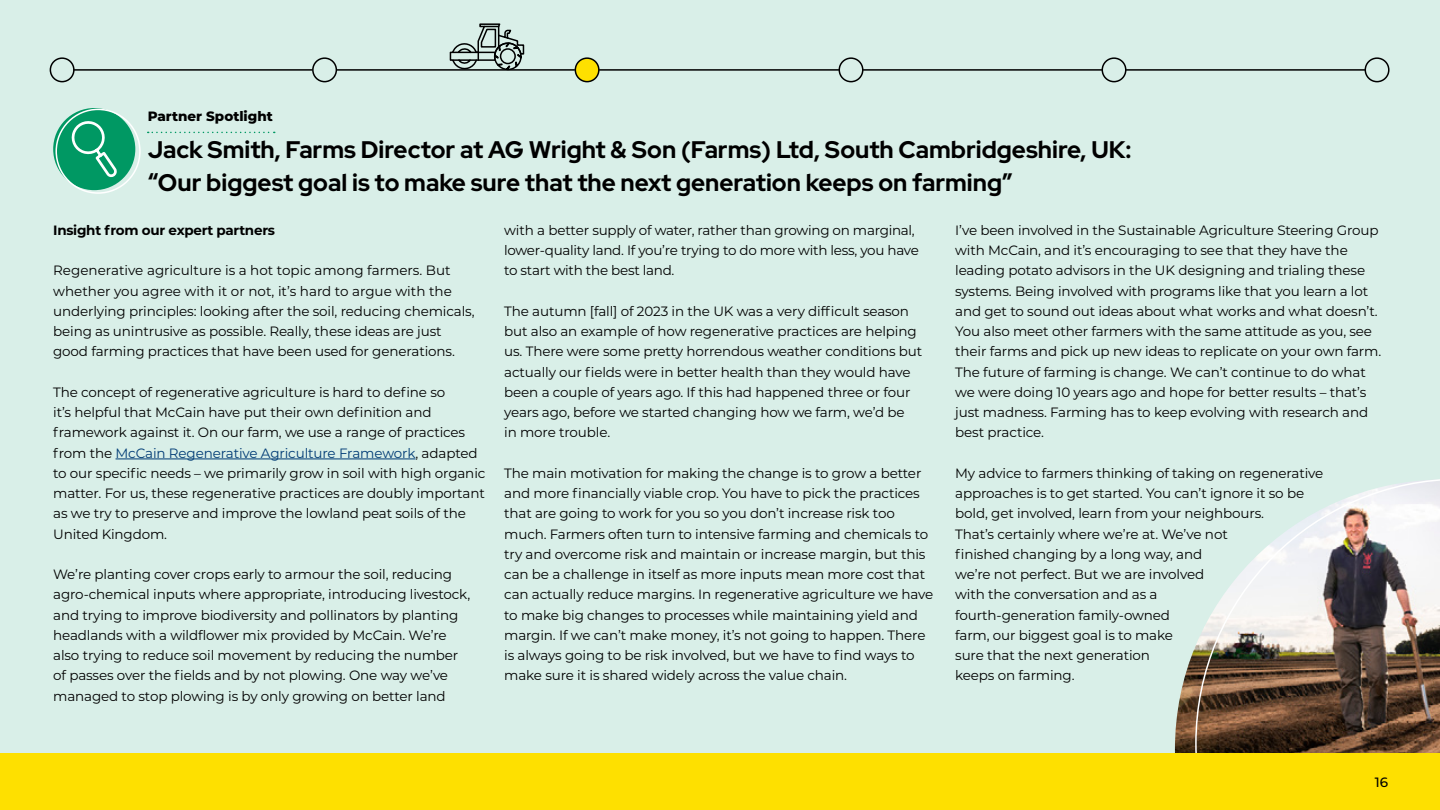
<style>
.page{position:relative;width:1440px;height:810px;background:#fff}
.page>*{position:absolute;margin:0;border:0;box-sizing:border-box;transform-origin:0 0}
.t1{font:800 24px/33px "Red Hat Display";color:#000}
.t2{font:13.5px/20.2px "Montserrat";letter-spacing:-.01em;color:#000}
.t3{font:700 13.5px "Montserrat";letter-spacing:-.02em;color:#000}
.t4{font:800 13.5px "Montserrat";color:#000}
.t5{font:500 13.5px "Montserrat";color:#000}
.s1{color:#003b75}
</style>
<div class="page">
<div style="left:1px;top:1px;width:1439px;height:809px;background:#d9efe8"></div>
<hr style="left:116px;top:459px;width:300px;height:1px;background:#003b75">
<hr style="left:1126px;top:69px;width:239px;height:2px;background:#000">
<hr style="left:863px;top:69px;width:239px;height:2px;background:#000">
<hr style="left:600px;top:69px;width:239px;height:2px;background:#000">
<hr style="left:337px;top:69px;width:237px;height:2px;background:#000">
<hr style="left:74px;top:69px;width:238px;height:2px;background:#000">
<div style="left:50px;top:57px;width:25px;height:25px;border:2px solid #000;border-radius:50%"></div>
<div style="left:312px;top:57px;width:25px;height:25px;border:2px solid #000;border-radius:50%"></div>
<div style="left:575px;top:58px;width:24px;height:24px;background:#fee000;border-radius:50%"></div>
<div style="left:575px;top:57px;width:25px;height:25px;border:2px solid #000;border-radius:50%"></div>
<div style="left:839px;top:57px;width:25px;height:25px;border:2px solid #000;border-radius:50%"></div>
<div style="left:1102px;top:57px;width:25px;height:25px;border:2px solid #000;border-radius:50%"></div>
<div style="left:1365px;top:57px;width:25px;height:25px;border:2px solid #000;border-radius:50%"></div>
<svg style="left:449px;top:23px;width:96px;height:48px"></svg>
<img style="left:1175px;top:648px;width:20px;height:106px">
<img style="left:1195px;top:479px;width:245px;height:275px">
<div style="left:53px;top:108px;width:82px;height:82px;background:#009863;border-radius:50%"></div>
<svg style="left:71px;top:121px;width:46px;height:56px"></svg>
<div style="left:55px;top:109px;width:86px;height:85px;border:2px solid #fff;border-radius:50%"></div>
<svg style="left:148px;top:132px;width:127px;height:1px"></svg>
<div style="left:0;top:754px;width:1440px;height:56px;background:#fee000"></div>
<p class="t4" style="left:148px;top:106px;width:127px">Partner Spotlight</p>
<h1 class="t1" style="left:148px;top:133px;width:985px">Jack Smith, Farms Director at AG Wright &amp; Son (Farms) Ltd, South Cambridgeshire, UK: “Our biggest goal is to make sure that the next generation keeps on farming”</h1>
<p class="t3" style="left:53px;top:220px;width:223px">Insight from our expert partners</p>
<p class="t2" style="left:53px;top:260px;width:423px">Regenerative agriculture is a hot topic among farmers. But whether you agree with it or not, it’s hard to argue with the underlying principles: looking after the soil, reducing chemicals, being as unintrusive as possible. Really, these ideas are just good farming practices that have been used for generations.</p>
<p class="t2" style="left:53px;top:381px;width:434px">The concept of regenerative agriculture is hard to define so<br>it’s helpful that McCain have put their own definition and framework against it. On our farm, we use a range of practices from the <span class="s1">McCain Regenerative Agriculture Framework</span>, adapted to our specific needs – we primarily grow in soil with high organic matter. For us, these regenerative practices are doubly important as we try to preserve and improve the lowland peat soils of the United Kingdom.</p>
<p class="t2" style="left:53px;top:564px;width:419px">We’re planting cover crops early to armour the soil, reducing agro-chemical inputs where appropriate, introducing livestock, and trying to improve biodiversity and pollinators by planting headlands with a wildflower mix provided by McCain. We’re also trying to reduce soil movement by reducing the number of passes over the fields and by not plowing. One way we’ve managed to stop plowing is by only growing on better land</p>
<p class="t2" style="left:504px;top:219px;width:416px">with a better supply of water, rather than growing on marginal, lower-quality land. If you’re trying to do more with less, you have to start with the best land.</p>
<p class="t2" style="left:504px;top:300px;width:420px">The autumn [fall] of 2023 in the UK was a very difficult season but also an example of how regenerative practices are helping us. There were some pretty horrendous weather conditions but actually our fields were in better health than they would have been a couple of years ago. If this had happened three or four years ago, before we started changing how we farm, we’d be<br>in more trouble.</p>
<p class="t2" style="left:504px;top:462px;width:431px">The main motivation for making the change is to grow a better and more financially viable crop. You have to pick the practices that are going to work for you so you don’t increase risk too much. Farmers often turn to intensive farming and chemicals to try and overcome risk and maintain or increase margin, but this can be a challenge in itself as more inputs mean more cost that can actually reduce margins. In regenerative agriculture we have to make big changes to processes while maintaining yield and margin. If we can’t make money, it’s not going to happen. There is always going to be risk involved, but we have to find ways to make sure it is shared widely across the value chain.</p>
<p class="t2" style="left:955px;top:219px;width:427px">I’ve been involved in the Sustainable Agriculture Steering Group with McCain, and it’s encouraging to see that they have the leading potato advisors in the UK designing and trialing these systems. Being involved with programs like that you learn a lot and get to sound out ideas about what works and what doesn’t.<br>You also meet other farmers with the same attitude as you, see their farms and pick up new ideas to replicate on your own farm.<br>The future of farming is change. We can’t continue to do what we were doing 10 years ago and hope for better results – that’s just madness. Farming has to keep evolving with research and best practice.</p>
<p class="t2" style="left:955px;top:462px;width:370px">My advice to farmers thinking of taking on regenerative approaches is to get started. You can’t ignore it so be bold, get involved, learn from your neighbours.<br>That’s certainly where we’re at. We’ve not<br>finished changing by a long way, and<br>we’re not perfect. But we are involved<br>with the conversation and as a<br>fourth-generation family-owned<br>farm, our biggest goal is to make<br>sure that the next generation<br>keeps on farming.</p>
<p class="t5" style="left:1375px;top:772px;width:15px">16</p>
</div>
